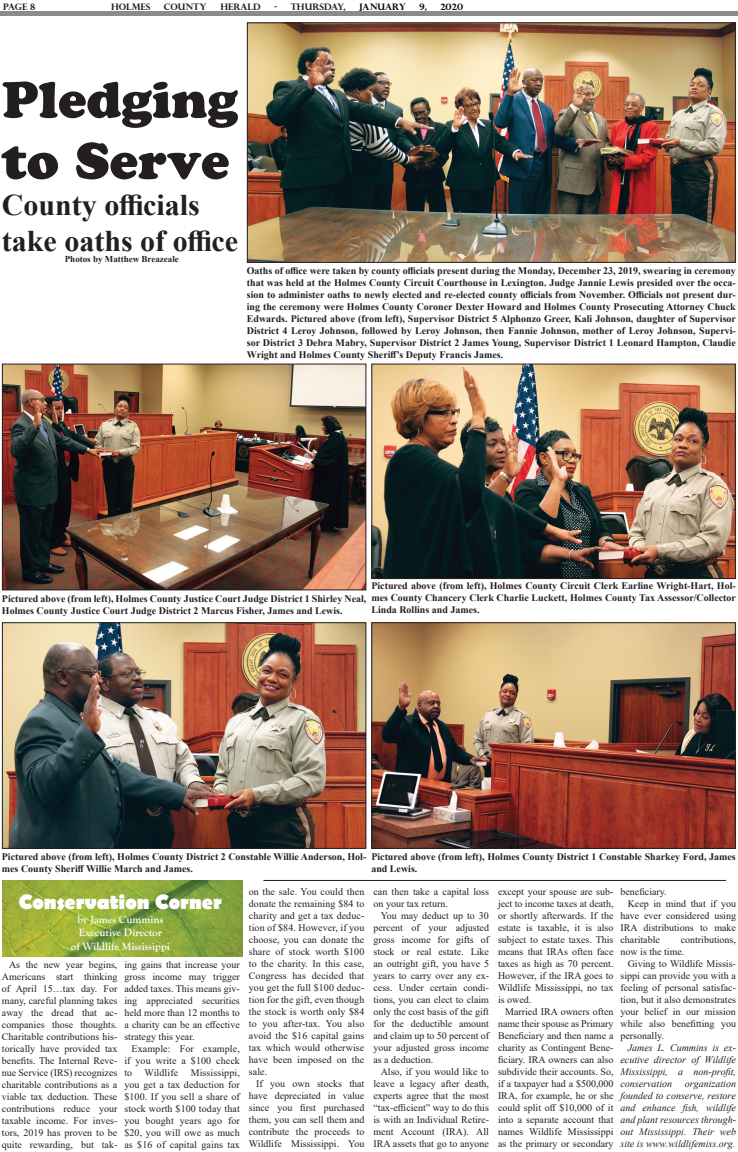
<style>
.page{position:relative;width:738px;height:1152px;background:#fff}
.page>*{position:absolute;margin:0;border:0;box-sizing:border-box;transform-origin:0 0}
.t1{font:51px/61.2px "Cooper Black Std";color:#231f20}
.t2{font:700 30px/36px "Times New Roman";color:#231f20}
.t3{font:700 21px "Berlin Sans FB";color:#fff}
.t4{font:700 11px/13.2px "Goudy Old Style T";color:#fff;text-align:center}
.t5{font:10px/12px "Times New Roman";color:#231f20;text-align:justify}
.t6{font:700 10px/12px "Times New Roman";color:#231f20}
.t7{font:italic 10px/12px "Times New Roman";color:#231f20;text-align:justify}
.t8{font:700 9px "Perpetua Titling";color:#231f20}
.t9{font:700 9px "Times New Roman";color:#231f20}
.t10{font:700 9px "Perpetua Titling";color:#050503}
</style>
<div class="page">
<div style="left:0;top:11px;width:738px;height:5px;background:#8a8c89"></div>
<img style="left:249px;top:24px;width:485px;height:237px">
<div style="left:247px;top:22px;width:489px;height:241px;border:1px solid #231f20"></div>
<img style="left:4px;top:366px;width:360px;height:222px">
<div style="left:2px;top:364px;width:364px;height:226px;border:1px solid #231f20"></div>
<img style="left:4px;top:624px;width:360px;height:223px">
<div style="left:2px;top:622px;width:364px;height:227px;border:1px solid #231f20"></div>
<img style="left:373px;top:366px;width:361px;height:211px">
<div style="left:371px;top:364px;width:365px;height:215px;border:1px solid #231f20"></div>
<img style="left:373px;top:624px;width:361px;height:223px">
<div style="left:371px;top:622px;width:365px;height:227px;border:1px solid #231f20"></div>
<img style="left:3px;top:880px;width:240px;height:76px">
<hr style="left:263px;top:880px;width:463px;height:1px;background:#231f20">
<p class="t8" style="left:3px;top:1px;width:34px">PAGE 8</p>
<p class="t8" style="left:111px;top:1px;width:41px">HOLMES</p>
<p class="t8" style="left:164px;top:1px;width:44px">COUNTY</p>
<p class="t8" style="left:220px;top:1px;width:42px">HERALD</p>
<p class="t8" style="left:274px;top:1px;width:73px">- THURSDAY,</p>
<p class="t10" style="left:359px;top:1px;width:48px">JANUARY</p>
<p class="t10" style="left:420px;top:1px;width:9px">9,</p>
<p class="t10" style="left:440px;top:1px;width:24px">2020</p>
<h1 class="t1" style="left:2px;top:69px;width:238px">Pledging to Serve</h1>
<h2 class="t2" style="left:2px;top:186px;width:238px">County officials take oaths of office</h2>
<p class="t9" style="left:65px;top:252px;width:116px">Photos by Matthew Breazeale</p>
<p class="t6" style="left:247px;top:264px;width:491px;text-align:justify">Oaths of office were taken by county officials present during the Monday, December 23, 2019, swearing in ceremony that was held at the Holmes County Circuit Courthouse in Lexington. Judge Jannie Lewis presided over the occa&shy;sion to administer oaths to newly elected and re-elected county officials from November. Officials not present dur&shy;ing the ceremony were Holmes County Coroner Dexter Howard and Holmes County Prosecuting Attorney Chuck Edwards. Pictured above (from left), Supervisor District 5 Alphonzo Greer, Kali Johnson, daughter of Supervisor District 4 Leroy Johnson, followed by Leroy Johnson, then Fannie Johnson, mother of Leroy Johnson, Supervi&shy;sor District 3 Debra Mabry, Supervisor District 2 James Young, Supervisor District 1 Leonard Hampton, Claudie Wright and Holmes County Sheriff’s Deputy Francis James.</p>
<p class="t6" style="left:371px;top:579px;width:366px;text-align:justify">Pictured above (from left), Holmes County Circuit Clerk Earline Wright-Hart, Hol&shy;mes County Chancery Clerk Charlie Luckett, Holmes County Tax Assessor/Collector Linda Rollins and James.</p>
<p class="t6" style="left:2px;top:593px;width:366px">Pictured above (from left), Holmes County Justice Court Judge District 1 Shirley Neal,<br>Holmes County Justice Court Judge District 2 Marcus Fisher, James and Lewis.</p>
<p class="t6" style="left:2px;top:850px;width:366px">Pictured above (from left), Holmes County District 2 Constable Willie Anderson, Hol&shy;mes County Sheriff Willie March and James.</p>
<p class="t6" style="left:371px;top:850px;width:366px">Pictured above (from left), Holmes County District 1 Constable Sharkey Ford, James and Lewis.</p>
<h3 class="t3" style="left:19px;top:890px;width:205px">Conservation Corner</h3>
<p class="t4" style="left:71px;top:913px;width:101px">by James Cummins<br>Executive Director<br>of Wildlife Mississippi</p>
<p class="t5" style="left:124px;top:959px;width:117px">ing gains that increase your gross income may trigger added taxes. This means giv&shy;ing appreciated securities held more than 12 months to a charity can be an effective strategy this year.</p>
<p class="t5" style="left:124px;top:1043px;width:117px;text-indent:7px">Example: For example, if you write a $100 check to Wildlife</p>
<p class="t5" style="left:2px;top:959px;width:117px;text-indent:7px">As the new year begins, Americans start thinking of April 15…tax day. For many, careful planning takes away the dread that ac&shy;companies those thoughts.<br>Charitable contributions his&shy;torically have provided tax benefits. The Internal Reve&shy;nue Service (IRS) recognizes charitable contributions as a viable tax deduction. These contributions reduce your taxable income. For inves&shy;tors, 2019 has proven to be quite rewarding, but tak-</p>
<p class="t5" style="left:124px;top:1067px;width:117px;text-indent:66px">Mississippi, you get a tax deduction for $100. If you sell a share of stock worth $100 today that you bought years ago for $20, you will owe as much as $16 of capital gains tax</p>
<p class="t5" style="left:249px;top:886px;width:117px">on the sale. You could then donate the remaining $84 to charity and get a tax deduc&shy;tion of $84. However, if you choose, you can donate the share of stock worth $100 to the charity. In this case, Congress has decided that you get the full $100 deduc&shy;tion for the gift, even though the stock is worth only $84 to you after-tax. You also avoid the $16 capital gains tax which would otherwise have been imposed on the sale.</p>
<p class="t5" style="left:249px;top:1078px;width:117px;text-indent:7px">If you own stocks that have depreciated in value since you first purchased them, you can sell them and contribute the proceeds to Wildlife Mississippi. You</p>
<p class="t5" style="left:620px;top:886px;width:48px">beneficiary.</p>
<p class="t5" style="left:628px;top:898px;width:110px">Keep in mind that if you</p>
<p class="t5" style="left:620px;top:910px;width:117px">have ever considered using</p>
<p class="t5" style="left:620px;top:922px;width:117px">IRA distributions to make</p>
<p class="t5" style="left:620px;top:934px;width:41px">charitable</p>
<p class="t5" style="left:374px;top:886px;width:117px">can then take a capital loss on your tax return.</p>
<p class="t5" style="left:374px;top:910px;width:117px;text-indent:7px">You may deduct up to 30 percent of your adjusted gross income for gifts of stock or real estate. Like an outright gift, you have 5 years to carry over any ex&shy;cess. Under certain condi&shy;tions, you can elect to claim only the cost basis of the gift for the deductible amount and claim up to 50 percent of your adjusted gross income as a deduction.</p>
<p class="t5" style="left:374px;top:1066px;width:117px;text-indent:7px">Also, if you would like to leave a legacy after death, experts agree that the most “tax-efficient” way to do this is with an Individual Retire&shy;ment Account (IRA). All IRA assets that go to anyone</p>
<p class="t5" style="left:498px;top:886px;width:117px">except your spouse are sub&shy;ject to income taxes at death, or shortly afterwards. If the estate is taxable, it is also subject to estate taxes. This means that IRAs often face taxes as high as 70 percent.<br>However, if the IRA goes to Wildlife Mississippi, no tax is owed.</p>
<p class="t5" style="left:498px;top:1006px;width:117px;text-indent:7px">Married IRA owners often name their spouse as Primary Beneficiary and then name a charity as Contingent Bene&shy;ficiary. IRA owners can also subdivide their accounts. So, if a taxpayer had a $500,000<br>IRA, for example, he or she could split off $10,000 of it into a separate account that names Wildlife Mississippi as the primary or secondary</p>
<p class="t5" style="left:620px;top:934px;width:117px;text-indent:60px">contributions, now is the time.</p>
<p class="t5" style="left:620px;top:958px;width:117px;text-indent:7px">Giving to Wildlife Missis&shy;sippi can provide you with a feeling of personal satisfac&shy;tion, but it also demonstrates your belief in our mission while also benefitting you personally.</p>
<p class="t7" style="left:620px;top:1042px;width:117px;text-indent:7px">James L. Cummins is ex&shy;ecutive director of Wildlife Mississippi, a non-profit, conservation</p>
<p class="t7" style="left:620px;top:1078px;width:117px;text-indent:64px">organization founded to conserve, restore and enhance fish, wildlife and plant resources through&shy;out Mississippi. Their web site is www.wildlifemiss.org.</p>
</div>
